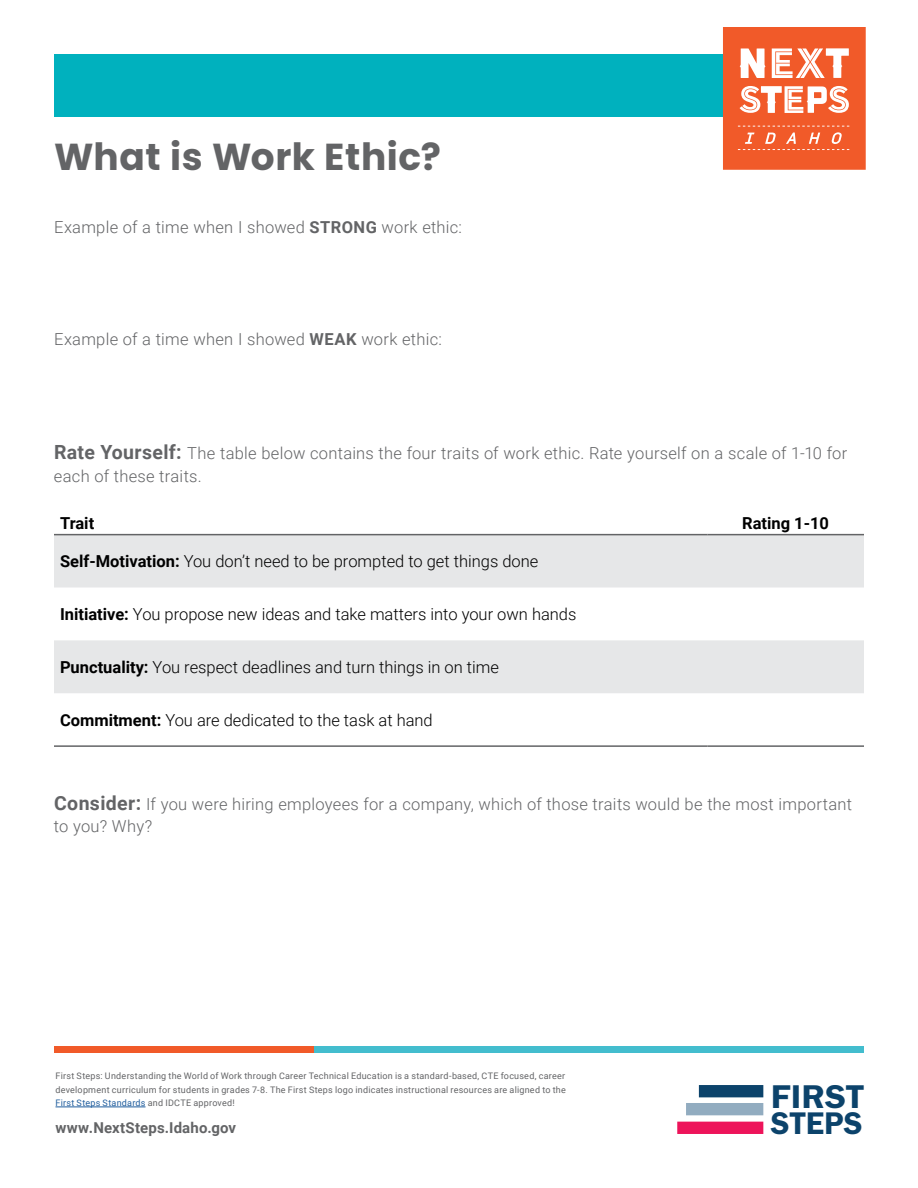
<style>
.page{position:relative;width:918px;height:1188px;background:#fff}
.page>*{position:absolute;margin:0;border:0;box-sizing:border-box;transform-origin:0 0}
.t1{font:700 37.5px "Poppins";letter-spacing:.015em;color:#636466}
.t2{font:34.05px "Franklin Gothic URW Dem";color:#0c436b;scale:1.06 1}
.t3{font:32.4px "Franklin Gothic URW Dem";letter-spacing:.005em;color:#0c436b}
.t4{font:300 16.5px/22.5px "Roboto";letter-spacing:.015em;color:#636466}
.t5{font:300 16.5px "Roboto";color:#000}
.t6{font:700 16.5px "Roboto";color:#000}
.t7{font:700 15px "Roboto";letter-spacing:.01em;color:#636466}
.t8{font:9px/13.5px "Roboto";letter-spacing:.025em;color:#636466;text-align:justify}
.s1{font-weight:700}
.s2{font-weight:700;font-size:19.5px}
.s3{color:#215e9e}
</style>
<div class="page">
<svg style="left:54px;top:535px;width:810px;height:158px;fill:#e6e7e8"></svg>
<hr style="left:54px;top:534px;width:653px;height:1px;background:#636466">
<hr style="left:707px;top:534px;width:157px;height:1px;background:#636466">
<hr style="left:54px;top:745px;width:653px;height:2px;background:#636466">
<hr style="left:707px;top:745px;width:157px;height:2px;background:#636466">
<div style="left:54px;top:54px;width:810px;height:63px;background:#00b1be"></div>
<svg style="left:723px;top:27px;width:143px;height:143px;background:#f3774f"></svg>
<hr style="left:56px;top:1107px;width:90px;height:1px;background:#215e9e">
<div style="left:683px;top:1122px;width:74px;height:12px;background:#ed145a"></div>
<div style="left:692px;top:1103px;width:65px;height:12px;background:#92acc0"></div>
<div style="left:705px;top:1085px;width:52px;height:12px;background:#0c436b"></div>
<div style="left:314px;top:1046px;width:550px;height:7px;background:#43bdce"></div>
<div style="left:54px;top:1046px;width:260px;height:7px;background:#f15a29"></div>
<h1 class="t1" style="left:54px;top:135px;width:389px">What is Work Ethic?</h1>
<p class="t4" style="left:54px;top:215px;width:410px">Example of a time when I showed <span class="s1">STRONG</span> work ethic:</p>
<p class="t4" style="left:54px;top:328px;width:389px">Example of a time when I showed <span class="s1">WEAK</span> work ethic:</p>
<p class="t4" style="left:54px;top:442px;width:795px"><span class="s2">Rate Yourself:</span> The table below contains the four traits of work ethic. Rate yourself on a scale of 1-10 for each of these traits.</p>
<p class="t6" style="left:60px;top:511px;width:36px">Trait</p>
<p class="t6" style="left:742px;top:511px;width:88px">Rating 1-10</p>
<p class="t5" style="left:60px;top:550px;width:480px"><span class="s1">Self-Motivation:</span> You don’t need to be prompted to get things done</p>
<p class="t5" style="left:60px;top:603px;width:518px"><span class="s1">Initiative:</span> You propose new ideas and take matters into your own hands</p>
<p class="t5" style="left:60px;top:656px;width:441px"><span class="s1">Punctuality:</span> You respect deadlines and turn things in on time</p>
<p class="t5" style="left:60px;top:708px;width:374px"><span class="s1">Commitment:</span> You are dedicated to the task at hand</p>
<p class="t4" style="left:54px;top:792px;width:800px"><span class="s2">Consider:</span> If you were hiring employees for a company, which of those traits would be the most important to you? Why?</p>
<p class="t8" style="left:56px;top:1069px;width:512px">First Steps: Understanding the World of Work through Career Technical Education is a standard-based, CTE focused, career development curriculum for students in grades 7-8. The First Steps logo indicates instructional resources are aligned to the <span class="s3">First Steps Standards</span> and IDCTE approved!</p>
<p class="t7" style="left:56px;top:1117px;width:182px">www.NextSteps.Idaho.gov</p>
<h2 class="t2" style="left:771px;top:1076px;width:89px">FIRST</h2>
<h3 class="t3" style="left:771px;top:1103px;width:93px">STEPS</h3>
</div>
